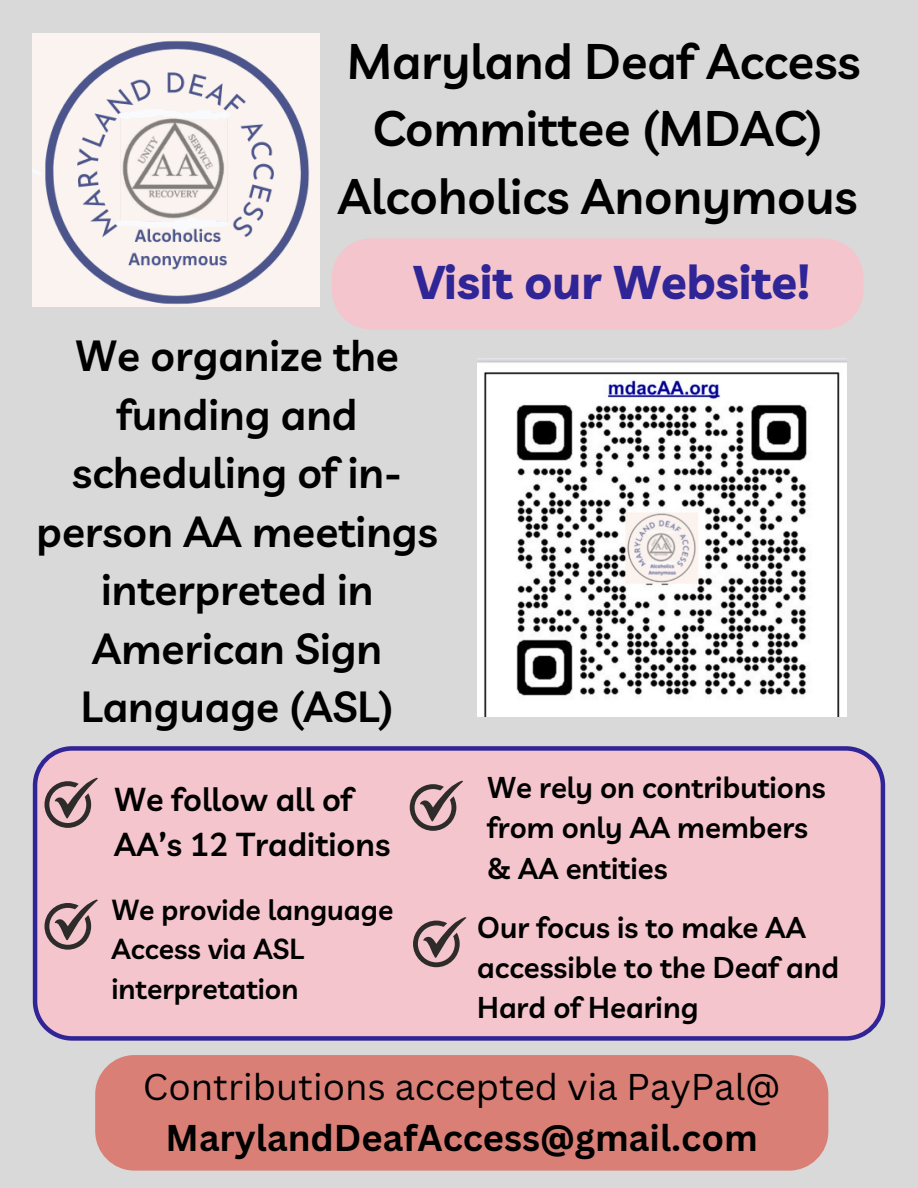
<style>
.page{position:relative;width:918px;height:1188px;background:#d9d9d9}
.page>*{position:absolute;margin:0;border:0;box-sizing:border-box;transform-origin:0 0}
.t1{font:600 48.75px/67.5px "Livvic";color:#000;text-align:center}
.t2{font:700 47.1px "Livvic";color:#2f2597}
.t3{font:600 42.45px/58.5px "Livvic";color:#000;text-align:center}
.t4{font:36.3px/50.7px "Canva Sans";color:#000;text-align:center}
.t5{font:600 32.4px "Livvic";color:#000}
.t6{font:600 29.4px/40.2px "Livvic";color:#000}
.t7{font:600 28.35px/39.3px "Livvic";color:#000}
.s1{font-weight:700}
</style>
<div class="page">
<div style="left:33px;top:746px;width:852px;height:295px;background:#f4c5cc"></div>
<div style="left:332px;top:238px;width:531px;height:91px;background:#f4c5cc"></div>
<svg style="left:45px;top:778px;width:53px;height:50px"></svg>
<svg style="left:45px;top:899px;width:53px;height:51px"></svg>
<svg style="left:410px;top:781px;width:53px;height:50px"></svg>
<svg style="left:413px;top:917px;width:53px;height:50px"></svg>
<div style="left:95px;top:1055px;width:733px;height:116px;background:#d97f76;border-radius:39px"></div>
<img style="left:477px;top:359px;width:369px;height:357px">
<img style="left:33px;top:34px;width:287px;height:272px">
<p class="t1" style="left:347px;top:27px;width:515px">Maryland Deaf Access<br>Committee (MDAC)</p>
<p class="t1" style="left:338px;top:162px;width:521px">Alcoholics Anonymous</p>
<p class="t2" style="left:413px;top:251px;width:398px">Visit our Website!</p>
<p class="t3" style="left:37px;top:326px;width:403px">We organize the funding and scheduling of in&shy;person AA meetings</p>
<p class="t3" style="left:81px;top:560px;width:314px">interpreted in<br>American Sign<br>Language (ASL)</p>
<p class="t5" style="left:114px;top:779px;width:240px">We follow all of</p>
<p class="t5" style="left:114px;top:824px;width:278px">AA’s 12 Traditions</p>
<p class="t7" style="left:111px;top:889px;width:283px">We provide language<br>Access via ASL</p>
<p class="t7" style="left:111px;top:968px;width:189px">interpretation</p>
<p class="t6" style="left:487px;top:767px;width:340px">We rely on contributions from only AA members &amp; AA entities</p>
<p class="t6" style="left:477px;top:906px;width:363px">Our focus is to make AA accessible to the Deaf and</p>
<p class="t6" style="left:477px;top:987px;width:223px">Hard of Hearing</p>
<p class="t4" style="left:143px;top:1061px;width:639px">Contributions accepted via PayPal@<br><span class="s1">MarylandDeafAccess@gmail.com</span></p>
</div>
